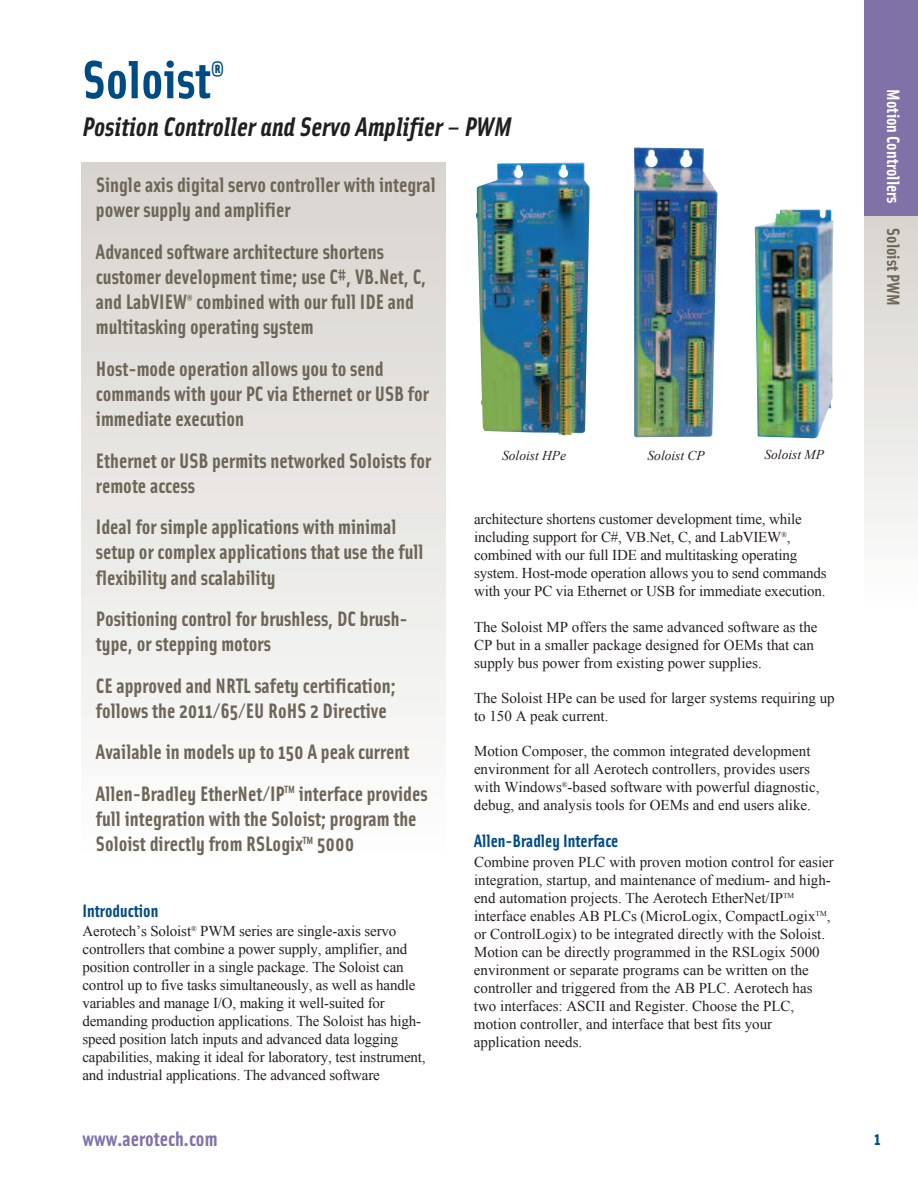
<style>
.page{position:relative;width:918px;height:1188px;background:#fff}
.page>*{position:absolute;margin:0;border:0;box-sizing:border-box;transform-origin:0 0}
.t1{font:700 54px "Solex";color:#004b84}
.t2{font:italic 700 27px "Solex";color:#231f20}
.t3{font:700 21px/25.2px "Solex";color:#6d6658}
.t4{font:700 21px "Solex";color:#8072a7}
.t5{font:700 18px "Solex";color:#004b84}
.t6{font:700 18px "Solex";color:#fff}
.t7{font:700 18px "Solex";color:#6d6658}
.t8{font:15px/18px "Times New Roman";color:#231f20}
.t9{font:italic 13.5px "Times New Roman";color:#231f20}
</style>
<div class="page">
<div style="left:864px;top:0;width:54px;height:216px;background:#8072a7"></div>
<div style="left:864px;top:216px;width:54px;height:392px;background:linear-gradient(to bottom,#d8d4cf,#fdfefd)"></div>
<div style="left:81px;top:162px;width:365px;height:704px;background:linear-gradient(to bottom,#d8d4cf,#fdfefe)"></div>
<img style="left:476px;top:162px;width:114px;height:274px">
<img style="left:634px;top:148px;width:83px;height:289px">
<img style="left:755px;top:209px;width:78px;height:229px">
<h1 class="t1" style="left:82px;top:48px;width:143px">Soloist<sup>®</sup></h1>
<h2 class="t2" style="left:82px;top:111px;width:431px">Position Controller and Servo Amplifier – PWM</h2>
<h3 class="t3" style="left:96px;top:172px;width:341px">Single axis digital servo controller with integral power supply and amplifier</h3>
<h3 class="t3" style="left:96px;top:239px;width:332px">Advanced software architecture shortens customer development time; use C#, VB.Net, C, and LabVIEW<sup>®</sup> combined with our full IDE and multitasking operating system</h3>
<h3 class="t3" style="left:96px;top:356px;width:334px">Host-mode operation allows you to send commands with your PC via Ethernet or USB for immediate execution</h3>
<h3 class="t3" style="left:96px;top:448px;width:337px">Ethernet or USB permits networked Soloists for remote access</h3>
<h3 class="t3" style="left:96px;top:514px;width:329px">Ideal for simple applications with minimal setup or complex applications that use the full flexibility and scalability</h3>
<h3 class="t3" style="left:96px;top:606px;width:313px">Positioning control for brushless, DC brush&shy;type, or stepping motors</h3>
<h3 class="t3" style="left:96px;top:673px;width:301px">CE approved and NRTL safety certification; follows the 2011/65/EU RoHS 2 Directive</h3>
<h3 class="t3" style="left:96px;top:731px;width:333px;line-height:41.4px">Available in models up to 150 A peak current<br>Allen-Bradley EtherNet/IP<sup>TM</sup> interface provides</h3>
<h3 class="t3" style="left:96px;top:806px;width:322px">full integration with the Soloist; program the<br>Soloist directly from RSLogix<sup>TM</sup> 5000</h3>
<p class="t9" style="left:648px;top:448px;width:59px">Soloist CP</p>
<p class="t9" style="left:764px;top:447px;width:61px">Soloist MP</p>
<p class="t9" style="left:502px;top:448px;width:66px">Soloist HPe</p>
<p class="t8" style="left:474px;top:510px;width:354px">architecture shortens customer development time, while including support for C#, VB.Net, C, and LabVIEW<sup>®</sup>, combined with our full IDE and multitasking operating system. Host-mode operation allows you to send commands with your PC via Ethernet or USB for immediate execution.</p>
<p class="t8" style="left:474px;top:618px;width:345px">The Soloist MP offers the same advanced software as the<br>CP but in a smaller package designed for OEMs that can supply bus power from existing power supplies.</p>
<p class="t8" style="left:474px;top:689px;width:362px">The Soloist HPe can be used for larger systems requiring up to 150 A peak current.</p>
<p class="t8" style="left:474px;top:742px;width:347px">Motion Composer, the common integrated development environment for all Aerotech controllers, provides users with Windows<sup>®</sup>-based software with powerful diagnostic, debug, and analysis tools for OEMs and end users alike.</p>
<p class="t5" style="left:474px;top:831px;width:146px">Allen-Bradley Interface</p>
<p class="t8" style="left:474px;top:853px;width:361px">Combine proven PLC with proven motion control for easier integration, startup, and maintenance of medium- and high&shy;end automation projects. The Aerotech EtherNet/IP<sup>TM </sup>interface enables AB PLCs (MicroLogix, CompactLogix<sup>TM</sup>, or ControlLogix) to be integrated directly with the Soloist.<br>Motion can be directly programmed in the RSLogix 5000 environment or separate programs can be written on the controller and triggered from the AB PLC. Aerotech has two interfaces: ASCII and Register. Choose the PLC, motion controller, and interface that best fits your application needs.</p>
<p class="t5" style="left:82px;top:900px;width:77px">Introduction</p>
<p class="t8" style="left:82px;top:922px;width:345px">Aerotech’s Soloist<sup>®</sup> PWM series are single-axis servo controllers that combine a power supply, amplifier, and position controller in a single package. The Soloist can control up to five tasks simultaneously, as well as handle variables and manage I/O, making it well-suited for demanding production applications. The Soloist has high&shy;speed position latch inputs and advanced data logging capabilities, making it ideal for laboratory, test instrument, and industrial applications. The advanced software</p>
<p class="t6" style="left:904px;top:89px;width:116px;rotate:90deg">Motion Controllers</p>
<p class="t7" style="left:904px;top:228px;width:79px;rotate:90deg">Soloist PWM</p>
<h3 class="t4" style="left:82px;top:1127px;width:137px">www.aerotech.com</h3>
<p class="t5" style="left:874px;top:1129px;width:8px">1</p>
</div>
